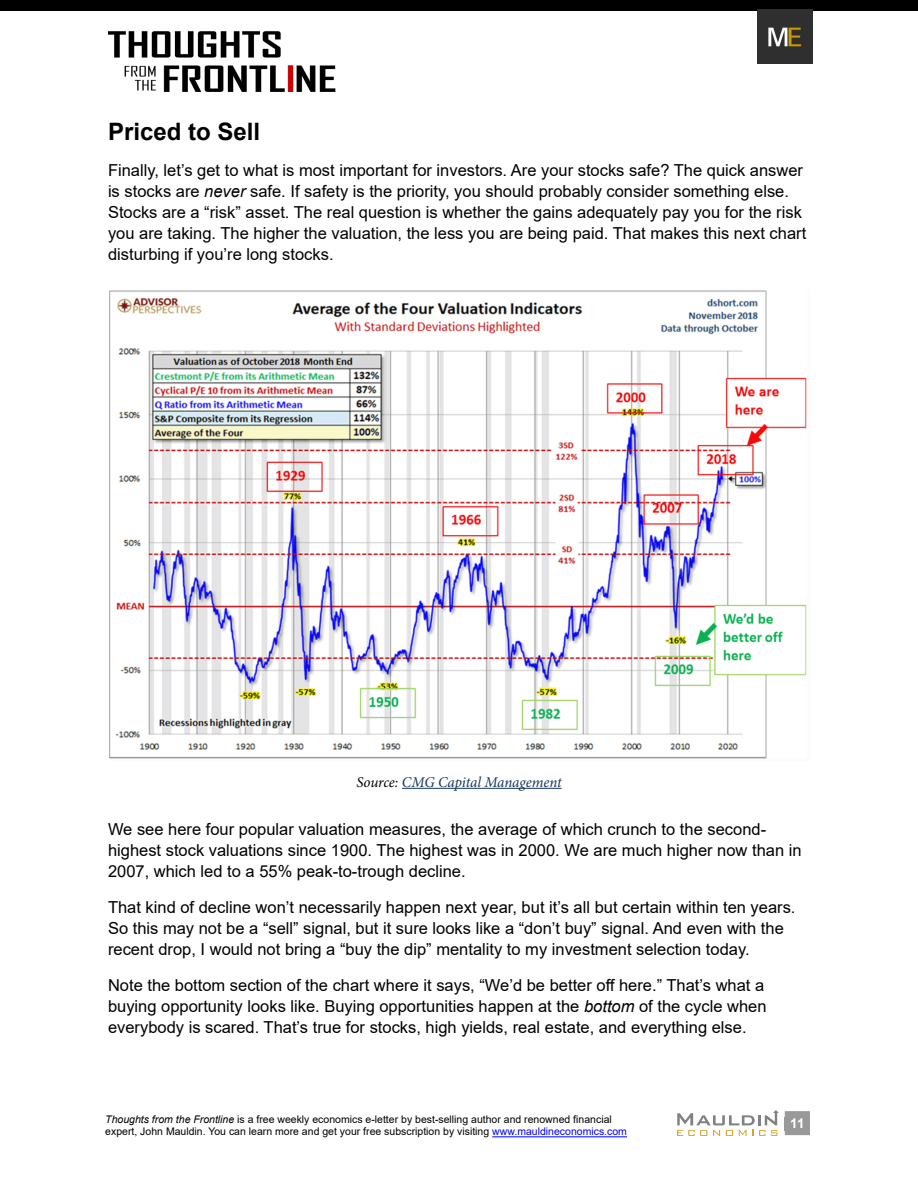
<style>
.page{position:relative;width:918px;height:1188px;background:#fff}
.page>*{position:absolute;margin:0;border:0;box-sizing:border-box;transform-origin:0 0}
.Heading{font:700 24px "Arial";color:#000}
.Body-Text{font:16.5px/21px "Arial";color:#000}
.PhotoCaption-39pica{font:italic 15px "Minion Pro";letter-spacing:-.01em;color:#16365d}
.t1{font:700 13.5px "Arial";color:#fff}
.t2{font:10.5px/12.6px "Arial";color:#000}
.s1{font-style:italic}
.s2{color:#000}
.s3{color:#00f}
</style>
<div class="page">
<div style="left:785px;top:1111px;width:25px;height:24px;background:#999"></div>
<hr style="left:492px;top:1136px;width:135px;height:1px;background:#00f">
<img style="left:108px;top:31px;width:228px;height:61px">
<div style="left:0;top:0;width:918px;height:11px;background:#000"></div>
<img style="left:758px;top:9px;width:55px;height:55px">
<svg style="left:677px;top:1110px;width:102px;height:26px"></svg>
<hr style="left:402px;top:788px;width:160px;height:1px;background:#16365d">
<img style="left:109px;top:290px;width:698px;height:469px">
<p class="Heading" style="left:108px;top:115px;width:154px">Priced to Sell</p>
<p class="Body-Text" style="left:108px;top:159px;width:700px">Finally, let’s get to what is most important for investors. Are your stocks safe? The quick answer is stocks are <span class="s1">never</span> safe. If safety is the priority, you should probably consider something else.<br>Stocks are a “risk” asset. The real question is whether the gains adequately pay you for the risk you are taking. The higher the valuation, the less you are being paid. That makes this next chart disturbing if you’re long stocks.</p>
<p class="PhotoCaption-39pica" style="left:356px;top:772px;width:207px"><span class="s2">Source:</span> CMG Capital Management</p>
<p class="Body-Text" style="left:108px;top:818px;width:695px">We see here four popular valuation measures, the average of which crunch to the second&shy;highest stock valuations since 1900. The highest was in 2000. We are much higher now than in<br>2007, which led to a 55% peak-to-trough decline.</p>
<p class="Body-Text" style="left:108px;top:896px;width:689px">That kind of decline won’t necessarily happen next year, but it’s all but certain within ten years.<br>So this may not be a “sell” signal, but it sure looks like a “don’t buy” signal. And even with the recent drop, I would not bring a “buy the dip” mentality to my investment selection today.</p>
<p class="Body-Text" style="left:108px;top:974px;width:660px">Note the bottom section of the chart where it says, “We’d be better off here.” That’s what a buying opportunity looks like. Buying opportunities happen at the <span class="s1">bottom</span> of the cycle when everybody is scared. That’s true for stocks, high yields, real estate, and everything else.</p>
<p class="t2" style="left:105px;top:1113px;width:523px"><span class="s1">Thoughts from the Frontline</span> is a free weekly economics e-letter by best-selling author and renowned financial expert, John Mauldin. You can learn more and get your free subscription by visiting <span class="s3">www.mauldineconomics.com</span></p>
<p class="t1" style="left:790px;top:1113px;width:16px">11</p>
</div>
